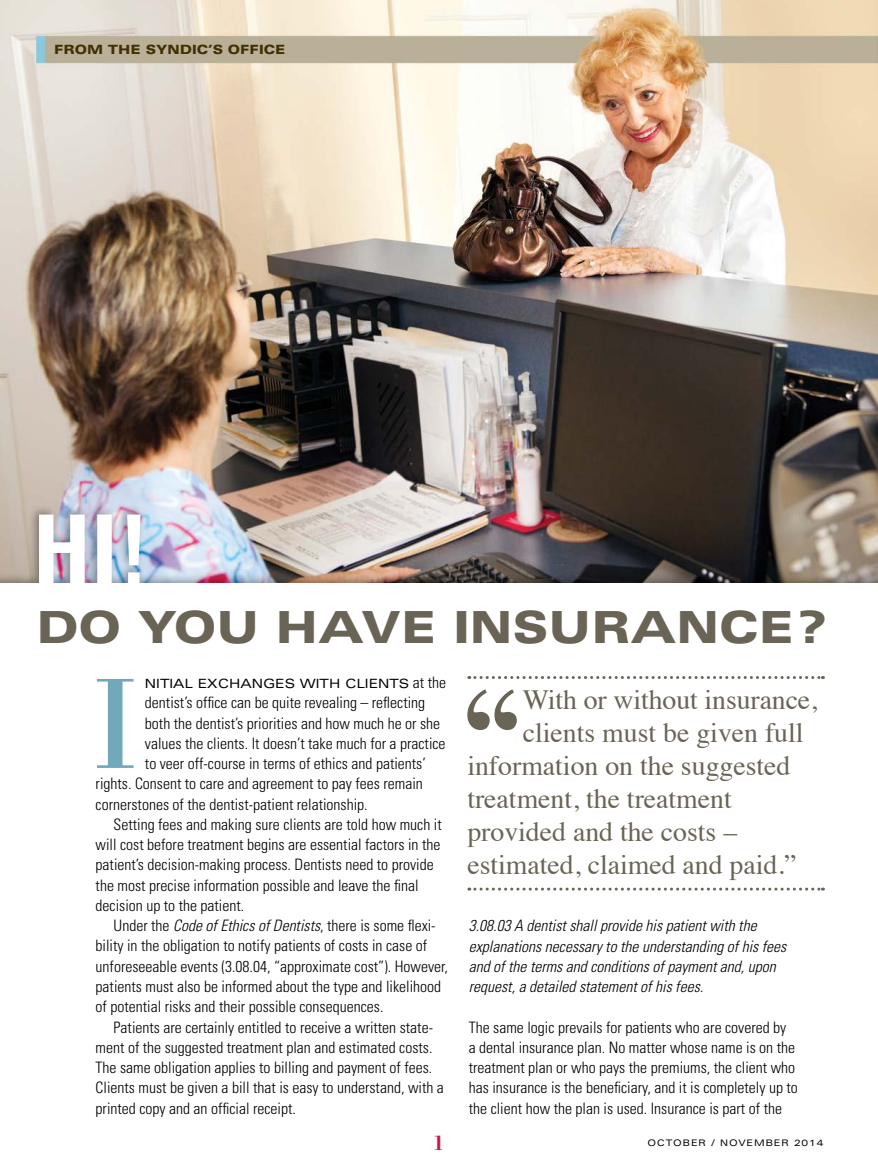
<style>
.page{position:relative;width:878px;height:1175px;background:#fff}
.page>*{position:absolute;margin:0;border:0;box-sizing:border-box;transform-origin:0 0}
.t1{font:126px "Bodoni BE";color:#71a9bb}
.t2{font:900 expanded 44.25px "Univers";color:#6a6456}
.t3{font:27.75px "Times";color:#6a6456}
.t4{font:500 21px "Bodoni BE";color:#d21242}
.t5{font:300 condensed 15.75px/20.2px "Univers";color:#000}
.t6{font:italic 300 condensed 15.75px/20.2px "Univers";color:#000}
.t7{font:expanded 12.75px "Univers";color:#000}
.t8{font:900 expanded 12.75px "Univers";color:#413000}
.t9{font:expanded 9px "Univers";letter-spacing:.1em;color:#000}
.s1{font-weight:300;font-stretch:condensed;font-size:15.75px}
.s2{font-style:italic}
</style>
<div class="page">
<img style="left:0;top:0;width:878px;height:504px">
<svg style="left:0;top:514px;width:878px;height:377px"></svg>
<div style="left:872px;top:583px;width:6px;height:591px;background:#fff"></div>
<svg style="left:469px;top:676px;width:354px;height:3px"></svg>
<svg style="left:469px;top:887px;width:354px;height:3px"></svg>
<svg style="left:467px;top:689px;width:50px;height:41px"></svg>
<p class="t8" style="left:54px;top:42px;width:233px">FROM THE SYNDIC’S OFFICE</p>
<h2 class="t2" style="left:36px;top:601px;width:41px">DO</h2>
<h2 class="t2" style="left:138px;top:601px;width:347px">YOU HAVE INS</h2>
<h2 class="t2" style="left:548px;top:601px;width:166px">URANCE</h2>
<h2 class="t2" style="left:794px;top:601px;width:34px">?</h2>
<p class="t7" style="left:145px;top:676px;width:302px">NITIAL EXCHANGES WITH CLIENTS <span class="s1">at the</span></p>
<p class="t5" style="left:145px;top:692px;width:282px">dentist’s office can be quite revealing – reflecting</p>
<p class="t5" style="left:145px;top:712px;width:297px">both the dentist’s priorities and how much he or she</p>
<p class="t5" style="left:145px;top:733px;width:302px">values the clients. It doesn’t take much for a practice</p>
<p class="t5" style="left:145px;top:753px;width:282px">to veer off-course in terms of ethics and patients’</p>
<p class="t5" style="left:96px;top:773px;width:329px">rights. Consent to care and agreement to pay fees remain</p>
<p class="t5" style="left:96px;top:793px;width:273px">cornerstones of the dentist-patient relationship.</p>
<p class="t5" style="left:114px;top:814px;width:329px">Setting fees and making sure clients are told how much it</p>
<p class="t5" style="left:96px;top:834px;width:346px">will cost before treatment begins are essential factors in the</p>
<p class="t5" style="left:96px;top:854px;width:339px">patient’s decision-making process. Dentists need to provide</p>
<p class="t5" style="left:96px;top:874px;width:324px">the most precise information possible and leave the final</p>
<p class="t5" style="left:96px;top:895px;width:150px">decision up to the patient.</p>
<p class="t5" style="left:114px;top:915px;width:323px">Under the <span class="s2">Code of Ethics of Dentists</span>, there is some flexi-</p>
<p class="t5" style="left:96px;top:935px;width:333px">bility in the obligation to notify patients of costs in case of</p>
<p class="t5" style="left:96px;top:955px;width:354px">unforeseeable events (3.08.04, “approximate cost”). However,</p>
<p class="t5" style="left:96px;top:976px;width:347px">patients must also be informed about the type and likelihood</p>
<p class="t5" style="left:96px;top:996px;width:289px">of potential risks and their possible consequences.</p>
<p class="t5" style="left:114px;top:1016px;width:321px">Patients are certainly entitled to receive a written state-</p>
<p class="t5" style="left:96px;top:1036px;width:338px">ment of the suggested treatment plan and estimated costs.</p>
<p class="t5" style="left:96px;top:1057px;width:338px">The same obligation applies to billing and payment of fees.</p>
<p class="t5" style="left:96px;top:1077px;width:350px">Clients must be given a bill that is easy to understand, with a</p>
<p class="t5" style="left:96px;top:1097px;width:202px">printed copy and an official receipt.</p>
<h1 class="t1" style="left:93px;top:653px;width:46px">I</h1>
<h3 class="t3" style="left:523px;top:673px;width:296px">With or without insurance,</h3>
<h3 class="t3" style="left:523px;top:706px;width:282px">clients must be given full</h3>
<h3 class="t3" style="left:467px;top:739px;width:324px">information on the suggested</h3>
<h3 class="t3" style="left:467px;top:772px;width:266px">treatment, the treatment</h3>
<h3 class="t3" style="left:467px;top:805px;width:271px">provided and the costs –</h3>
<h3 class="t3" style="left:467px;top:838px;width:331px">estimated, claimed and paid.”</h3>
<p class="t6" style="left:469px;top:915px;width:319px">3.08.03 A dentist shall provide his patient with the explanations necessary to the understanding of his fees and of the terms and conditions of payment and, upon request, a detailed statement of his fees.</p>
<p class="t5" style="left:469px;top:1016px;width:330px">The same logic prevails for patients who are covered by<br>a dental insurance plan. No matter whose name is on the treatment plan or who pays the premiums, the client who has insurance is the beneficiary, and it is completely up to the client how the plan is used. Insurance is part of the</p>
<h3 class="t4" style="left:433px;top:1130px;width:12px">1</h3>
<p class="t9" style="left:647px;top:1137px;width:19px">OCTO</p>
<p class="t9" style="left:682px;top:1137px;width:142px">BER / NOVEMBER 2014</p>
</div>
